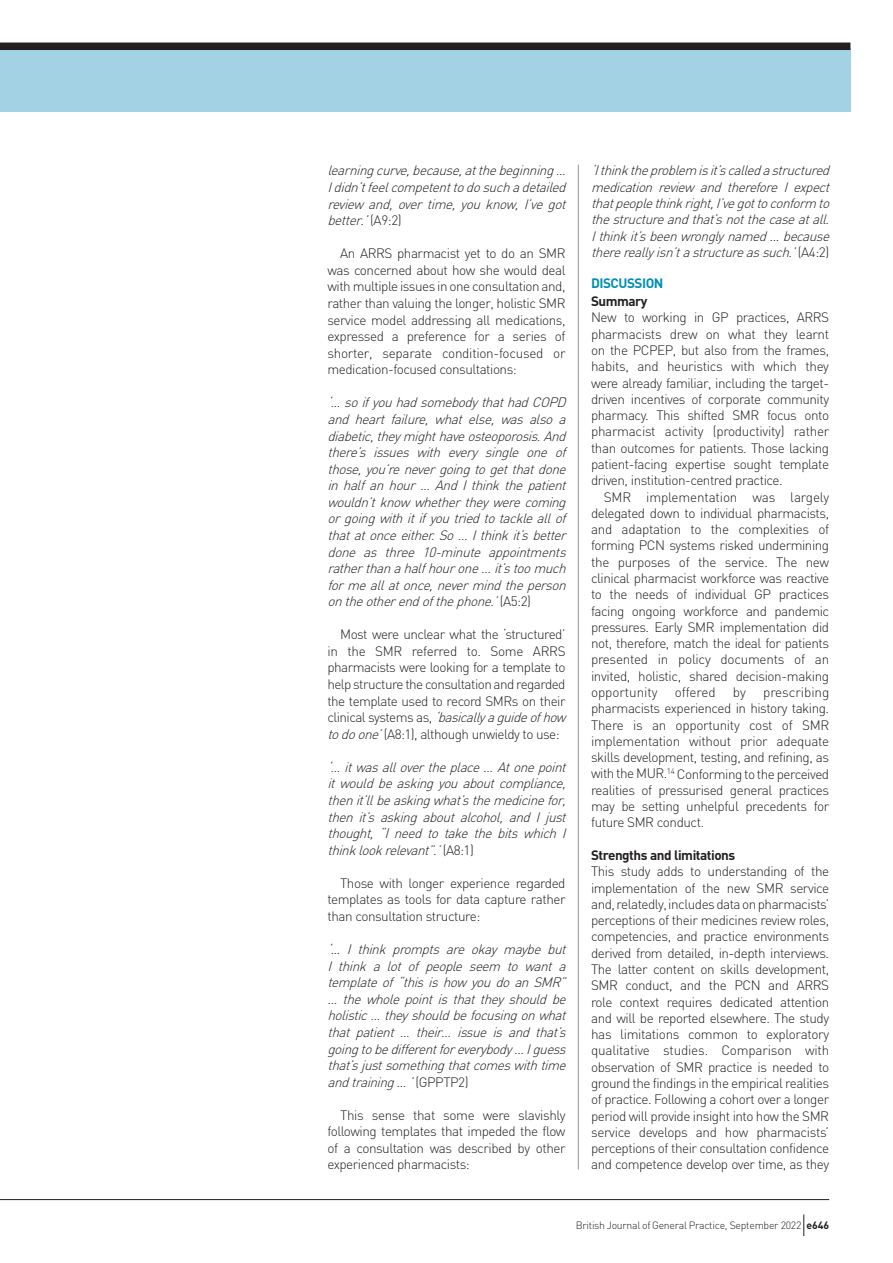
<style>
.page{position:relative;width:893px;height:1263px;background:#fff}
.page>*{position:absolute;margin:0;border:0;box-sizing:border-box;transform-origin:0 0}
.t1{font:300 13.5px/16.4px "DIN";letter-spacing:-.035em;color:#231f20;text-align:justify}
.t2{font:italic 300 13.5px/16.5px "DIN";color:#231f20;text-align:justify}
.t3{font:700 13.5px "DIN";letter-spacing:-.035em;color:#231f20}
.t4{font:700 13.5px "DIN";letter-spacing:-.035em;color:#008fb3}
.t5{font:300 13.5px "DIN";letter-spacing:-.005em;color:#231f20}
.t6{font:300 10.5px "DIN";letter-spacing:-.025em;color:#231f20}
.s1{font-style:normal}
.s2{font-style:italic}
.s3{font-weight:700}
</style>
<div class="page">
<div style="left:0;top:48px;width:850px;height:64px;background:#a2d2e3"></div>
<div style="left:0;top:43px;width:850px;height:7px;background:#231f20"></div>
<hr style="left:578px;top:165px;width:1px;height:1004px;background:#939598">
<hr style="left:0;top:1199px;width:829px;height:1px;background:#231f20">
<svg style="left:803px;top:1214px;width:1px;height:22px"></svg>
<p class="t2" style="left:327px;top:162px;width:244px">learningcurve,because,atthebeginning… Ididn’tfeelcompetenttodosuchadetailed review and, over time, you know, I’ve got better<span class="s1">.</span> ’<span class="s1">(A9 : 2 )</span></p>
<p class="t1" style="left:327px;top:245px;width:240px;text-indent:13px">An ARRS pharmacist yet to do an SMR was concerned about how she would deal with multiple issues in one consultation and, rather than valuing the longer, holistic SMR service model addressing all medications, expressed a preference for a series of shorter, separate condition-focused or medication-focused consultations:</p>
<p class="t2" style="left:327px;top:394px;width:244px">‘… soifyouhadsomebodythathadCOPD and heart failure, what else, was also a diabetic,theymighthaveosteoporosis.And there’s issues with every single one of those,you’renevergoingtogetthatdone inhalfanhour… AndIthinkthepatient wouldn’tknow whethertheywerecoming orgoingwithitifyoutriedtotackleallof thatatonceeither.So… Ithinkit’sbetter done as three 10-minute appointments ratherthanahalfhourone… it’stoomuch formeallatonce,nevermindtheperson ontheotherendofthephone<span class="s1">.</span> ’<span class="s1">( A 5 : 2 )</span></p>
<p class="t1" style="left:327px;top:626px;width:244px;text-align:left;text-indent:13px">Most were unclear what the ‘structured’ in the SMR referred to. Some ARRS pharmacists were looking for a template to help structure the consultation and regarded the template used to record SMRs on their c l i n i c a l sys t e m s a s , <span class="s2">‘basicallyaguideofhow todoone’</span>(A8:1), although unwieldy to use:</p>
<p class="t2" style="left:327px;top:759px;width:244px">‘… itwasallovertheplace… Atonepoint itwouldbeaskingyouaboutcompliance, thenit’llbeaskingwhat’sthemedicinefor, then it’s asking about alcohol, and I just thought, “I need to take the bits which I thinklookrelevant”<span class="s1">.</span> ’<span class="s1">( A 8 : 1 )</span></p>
<p class="t1" style="left:327px;top:874px;width:240px;text-indent:13px">Those with longer experience regarded templates as tools for data capture rather than consultation structure:</p>
<p class="t2" style="left:327px;top:941px;width:244px">‘... I think prompts are okay maybe but I think a lot of people seem to want a templateof“thisishow youdoanSMR” … the whole point is that they should be holistic… theyshouldbefocusingonwhat that patient … their… issue is and that’s goingtobedifferentforeverybody… Iguess that’sjustsomethingthatcomeswithtime andtraining… ’<span class="s1">( G P PT P 2 )</span></p>
<p class="t1" style="left:327px;top:1106px;width:240px;text-indent:13px">This sense that some were slavishly following templates that impeded the flow of a consultation was described by other experienced pharmacists:</p>
<p class="t2" style="left:591px;top:162px;width:244px">‘Ithinktheproblem isit’scalledastructured medication review and therefore I expect thatpeoplethinkright,I’vegottoconform to thestructureandthat’snotthecaseatall.<br>Ithinkit’sbeenwronglynamed… because therereallyisn’tastructureassuch<span class="s1">.</span> ’<span class="s1">( A 4 : 2 )</span></p>
<p class="t4" style="left:591px;top:275px;width:74px">DISCUSSION</p>
<p class="t3" style="left:591px;top:292px;width:58px">Summary</p>
<p class="t1" style="left:591px;top:309px;width:240px">New to working in GP practices, ARRS pharmacists drew on what they learnt on the PCPEP, but also from the frames, habits, and heuristics with which they were already familiar, including the target&shy;driven incentives of corporate community pharmacy. This shifted SMR focus onto pharmacist activity (productivity) rather than outcomes for patients. Those lacking patient-facing expertise sought template driven, institution-centred practice.</p>
<p class="t1" style="left:591px;top:488px;width:240px;text-indent:13px">SMR implementation was largely delegated down to individual pharmacists, and adaptation to the complexities of forming PCN systems risked undermining the purposes of the service. The new clinical pharmacist workforce was reactive to the needs of individual GP practices facing ongoing workforce and pandemic pressures. Early SMR implementation did not, therefore, match the ideal for patients presented in policy documents of an invited, holistic, shared decision-making opportunity</p>
<p class="t1" style="left:591px;top:684px;width:240px;text-indent:172px">prescribing pharmacists experienced in history taking.<br>There is an opportunity cost of SMR implementation without prior adequate skills development, testing, and refining, as with the MUR.<sup>14</sup> Conforming to the perceived realities of pressurised general practices may be setting unhelpful precedents for future SMR conduct.</p>
<p class="t3" style="left:591px;top:846px;width:146px">Strengths and limitations</p>
<p class="t1" style="left:591px;top:863px;width:240px">This study adds to understanding of the implementation of the new SMR service and, relatedly, includes data on pharmacists’ perceptions of their medicines review roles, competencies, and practice environments derived from detailed, in-depth interviews.<br>The latter content on skills development, SMR conduct, and the PCN and ARRS role context requires dedicated attention and will be reported elsewhere. The study has limitations common to exploratory qualitative studies. Comparison with observation of SMR practice is needed to ground the findings in the empirical realities of practice. Following a cohort over a longer period will provide insight into how the SMR service develops and how pharmacists’ perceptions of their consultation confidence and competence develop over time, as they</p>
<p class="t5" style="left:675px;top:684px;width:43px">offered</p>
<p class="t1" style="left:733px;top:684px;width:15px">by</p>
<p class="t6" style="left:576px;top:1219px;width:255px">British Journal of General Practice, September 2022 <span class="s3">e646</span></p>
</div>
